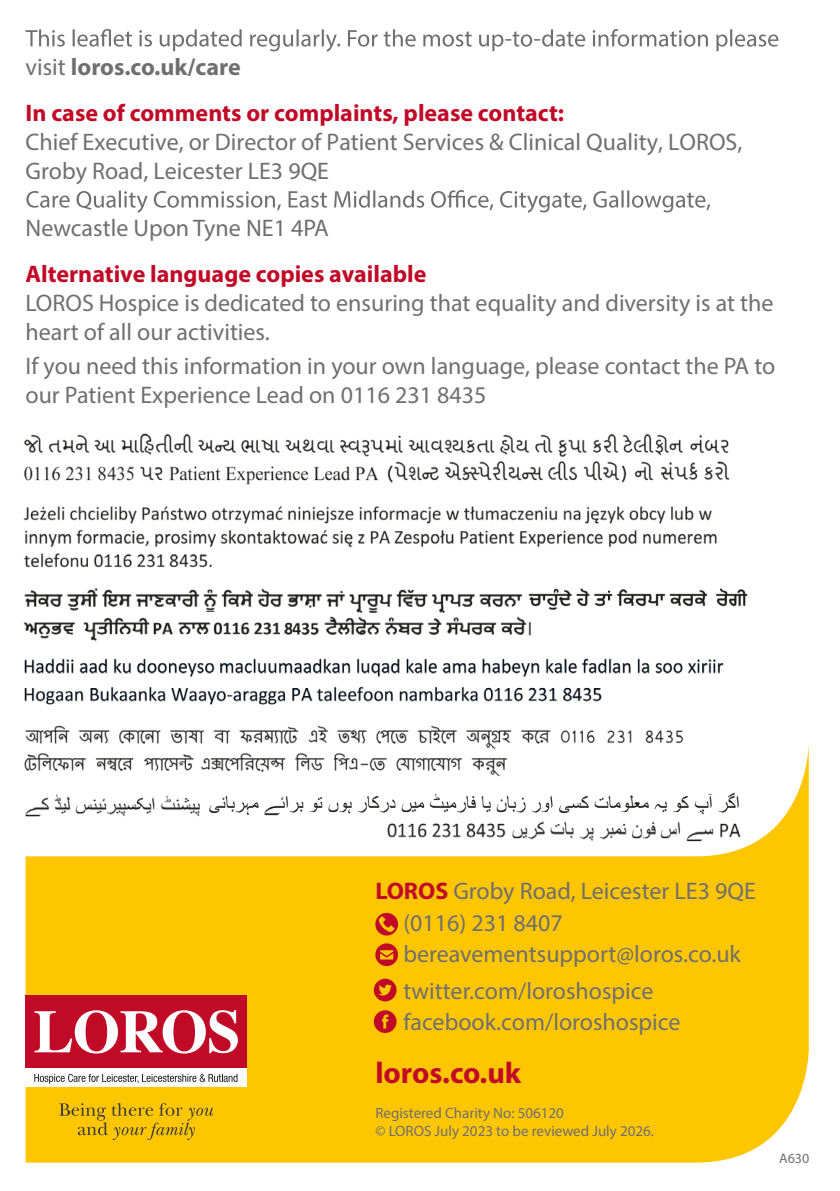
<style>
.page{position:relative;width:840px;height:1191px;background:#fff}
.page>*{position:absolute;margin:0;border:0;box-sizing:border-box;transform-origin:0 0}
.t1{font:700 30px "Myriad Pro";color:#c10a27}
.t2{font:24px/28.8px "Myriad Pro";color:#706f6f}
.t3{font:700 24px/45.8px "Myriad Pro";color:#c10a27}
.t4{font:15px/18px "Myriad Pro";color:#706f6f}
.t5{font:14px "Myriad Pro";color:#706f6f}
.s1{font-weight:400;color:#706f6f}
.s2{color:#706f6f}
.s3{font-weight:700;color:#c10a27}
</style>
<div class="page">
<svg style="left:26px;top:754px;width:782px;height:408px;fill:#fdc600"></svg>
<div style="left:26px;top:995px;width:221px;height:73px;background:#c10a27"></div>
<div style="left:26px;top:1068px;width:221px;height:19px;background:#fff"></div>
<svg style="left:34px;top:1010px;width:204px;height:43px"></svg>
<svg style="left:34px;top:1073px;width:203px;height:10px"></svg>
<svg style="left:59px;top:1103px;width:154px;height:37px;background:#e2b307"></svg>
<svg style="left:375px;top:943px;width:23px;height:23px"></svg>
<svg style="left:375px;top:913px;width:23px;height:22px"></svg>
<svg style="left:373px;top:1010px;width:23px;height:23px"></svg>
<svg style="left:373px;top:978px;width:23px;height:23px"></svg>
<svg style="left:25px;top:29px;width:753px;height:23px"></svg>
<svg style="left:26px;top:190px;width:683px;height:23px"></svg>
<img style="left:24px;top:658px;width:700px;height:46px">
<img style="left:25px;top:793px;width:177px;height:26px">
<img style="left:377px;top:818px;width:367px;height:26px">
<img style="left:205px;top:787px;width:535px;height:31px">
<img style="left:25px;top:725px;width:659px;height:24px">
<img style="left:24px;top:753px;width:170px;height:24px">
<img style="left:194px;top:753px;width:132px;height:24px">
<img style="left:334px;top:753px;width:184px;height:24px">
<img style="left:24px;top:433px;width:659px;height:24px">
<img style="left:24px;top:461px;width:630px;height:24px">
<img style="left:661px;top:461px;width:69px;height:19px">
<img style="left:690px;top:435px;width:39px;height:19px">
<img style="left:23px;top:506px;width:694px;height:62px">
<img style="left:24px;top:588px;width:724px;height:25px">
<img style="left:23px;top:612px;width:256px;height:29px">
<img style="left:283px;top:612px;width:10px;height:23px">
<img style="left:293px;top:616px;width:238px;height:20px">
<p class="t3" style="left:26px;top:43px;width:539px"><span class="s1">visit</span> <span class="s2">loros.co.uk/care<br></span>In case of comments or complaints, please contact:</p>
<p class="t2" style="left:26px;top:127px;width:718px">Chief Executive, or Director of Patient Services &amp; Clinical Quality, LOROS,<br>Groby Road, Leicester LE3 9QE</p>
<p class="t2" style="left:26px;top:213px;width:305px">Newcastle Upon Tyne NE1 4PA</p>
<p class="t3" style="left:26px;top:250px;width:402px">Alternative language copies available</p>
<p class="t2" style="left:26px;top:288px;width:749px">LOROS Hospice is dedicated to ensuring that equality and diversity is at the heart of all our activities.</p>
<p class="t2" style="left:26px;top:351px;width:750px">If you need this information in your own language, please contact the PA to our Patient Experience Lead on 0116 231 8435</p>
<p class="t2" style="left:403px;top:875px;width:354px;line-height:31.2px;text-indent:-28px"><span class="s3">LOROS</span> Groby Road, Leicester LE3 9QE (0116) 231 8407 bereavementsupport@loros.co.uk</p>
<p class="t2" style="left:403px;top:975px;width:278px;line-height:30.6px">twitter.com/loroshospice facebook.com/loroshospice</p>
<p class="t1" style="left:375px;top:1053px;width:147px">loros.co.uk</p>
<p class="t4" style="left:375px;top:1103px;width:280px">Registered Charity No: 506120<br>© LOROS July 2023 to be reviewed July 2026.</p>
<p class="t5" style="left:778px;top:1149px;width:32px">A630</p>
</div>
